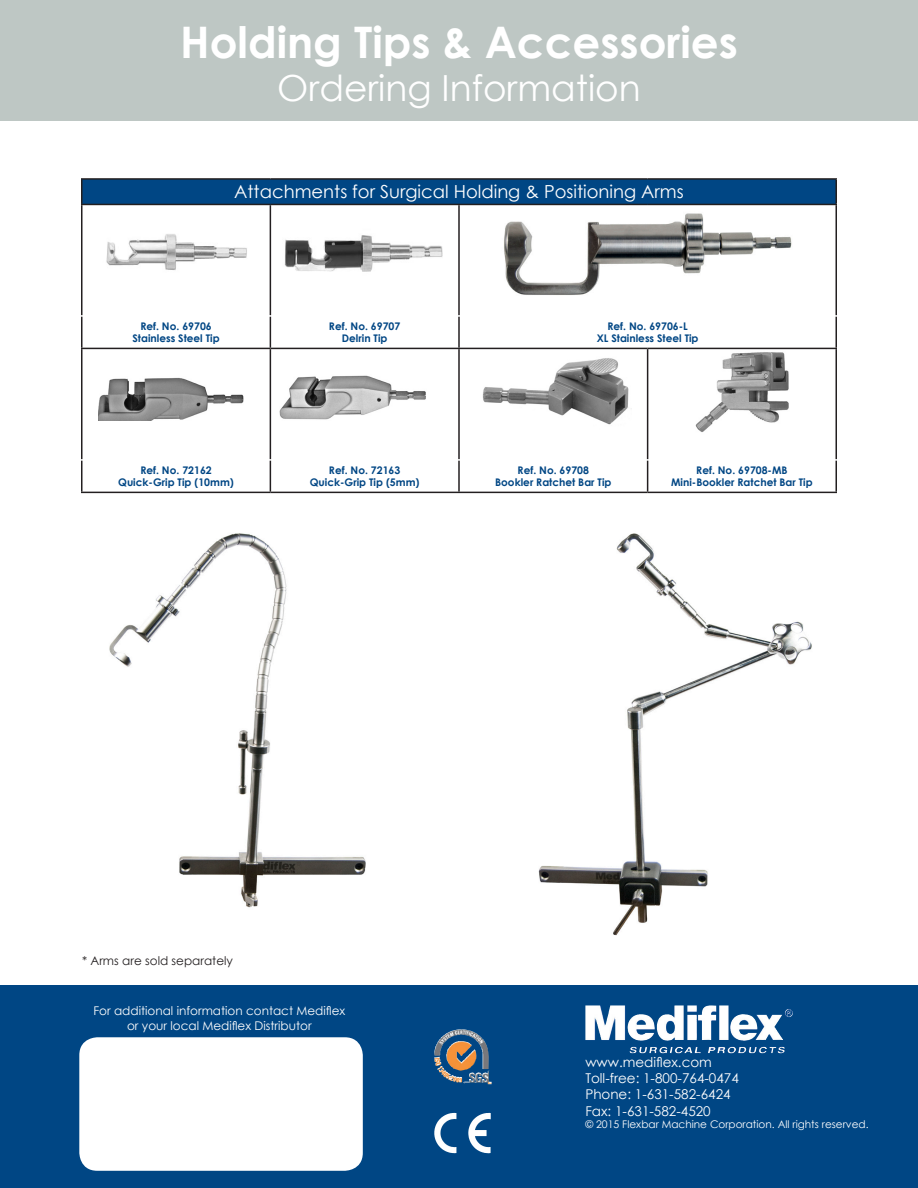
<style>
.page{position:relative;width:918px;height:1188px;background:#fff}
.page>*{position:absolute;margin:0;border:0;box-sizing:border-box;transform-origin:0 0}
.t1{font:700 43.5px "Century Gothic";color:#fff}
.t2{font:36px "Century Gothic";color:#fff}
.t3{font:18px "Century Gothic";color:#fff}
.t4{font:13.5px "Century Gothic";color:#fff}
.t5{font:12px "Century Gothic";color:#fff}
.t6{font:12px "Century Gothic";color:#231f20}
.t7{font:700 10.5px "Century Gothic";color:#004684}
.t8{font:10.5px "Century Gothic";color:#fff}
</style>
<div class="page">
<div style="left:0;top:986px;width:918px;height:202px;background:#004684"></div>
<div style="left:79px;top:1037px;width:284px;height:134px;background:#fff;border-radius:18px"></div>
<div style="left:0;top:0;width:918px;height:121px;background:#bec7c4"></div>
<img style="left:434px;top:1029px;width:55px;height:42px">
<img style="left:585px;top:1005px;width:144px;height:36px">
<img style="left:434px;top:1113px;width:20px;height:37px">
<img style="left:482px;top:358px;width:147px;height:67px">
<img style="left:685px;top:349px;width:109px;height:83px">
<img style="left:487px;top:205px;width:315px;height:90px">
<img style="left:106px;top:234px;width:141px;height:36px">
<img style="left:284px;top:235px;width:159px;height:37px">
<img style="left:98px;top:377px;width:146px;height:44px">
<img style="left:279px;top:375px;width:147px;height:45px">
<div style="left:82px;top:179px;width:754px;height:25px;background:#004684"></div>
<hr style="left:81px;top:178px;width:189px;height:2px;background:#231f20">
<svg style="left:81px;top:180px;width:1px;height:24px"></svg>
<hr style="left:270px;top:178px;width:189px;height:2px;background:#231f20">
<hr style="left:459px;top:178px;width:189px;height:2px;background:#231f20">
<hr style="left:648px;top:178px;width:189px;height:2px;background:#231f20">
<svg style="left:836px;top:180px;width:1px;height:24px"></svg>
<hr style="left:459px;top:204px;width:189px;height:1px;background:#231f20">
<hr style="left:648px;top:204px;width:189px;height:1px;background:#231f20">
<hr style="left:836px;top:205px;width:1px;height:110px;background:#231f20">
<hr style="left:836px;top:317px;width:1px;height:31px;background:#231f20">
<hr style="left:81px;top:349px;width:1px;height:110px;background:#231f20">
<hr style="left:270px;top:349px;width:1px;height:110px;background:#231f20">
<hr style="left:459px;top:348px;width:189px;height:1px;background:#231f20">
<hr style="left:458px;top:349px;width:2px;height:110px;background:#231f20">
<hr style="left:648px;top:348px;width:189px;height:1px;background:#231f20">
<hr style="left:647px;top:349px;width:1px;height:110px;background:#231f20">
<hr style="left:836px;top:349px;width:1px;height:110px;background:#231f20">
<hr style="left:81px;top:461px;width:1px;height:31px;background:#231f20">
<hr style="left:270px;top:461px;width:1px;height:31px;background:#231f20">
<hr style="left:458px;top:461px;width:2px;height:31px;background:#231f20">
<hr style="left:647px;top:461px;width:1px;height:31px;background:#231f20">
<hr style="left:836px;top:461px;width:1px;height:31px;background:#231f20">
<hr style="left:81px;top:492px;width:189px;height:1px;background:#231f20">
<hr style="left:270px;top:492px;width:189px;height:1px;background:#231f20">
<hr style="left:459px;top:492px;width:189px;height:1px;background:#231f20">
<hr style="left:648px;top:492px;width:189px;height:1px;background:#231f20">
<hr style="left:81px;top:204px;width:189px;height:1px;background:#231f20">
<hr style="left:81px;top:205px;width:1px;height:110px;background:#231f20">
<hr style="left:270px;top:204px;width:189px;height:1px;background:#231f20">
<hr style="left:270px;top:205px;width:1px;height:110px;background:#231f20">
<hr style="left:458px;top:205px;width:2px;height:110px;background:#231f20">
<hr style="left:81px;top:317px;width:1px;height:31px;background:#231f20">
<hr style="left:270px;top:317px;width:1px;height:31px;background:#231f20">
<hr style="left:458px;top:317px;width:2px;height:31px;background:#231f20">
<hr style="left:81px;top:348px;width:189px;height:1px;background:#231f20">
<hr style="left:270px;top:348px;width:189px;height:1px;background:#231f20">
<img style="left:109px;top:533px;width:257px;height:375px">
<img style="left:538px;top:533px;width:274px;height:402px">
<p class="t1" style="left:180px;top:9px;width:559px">Holding Tips &amp; Accessories</p>
<p class="t2" style="left:277px;top:63px;width:365px">Ordering Information</p>
<p class="t3" style="left:234px;top:179px;width:451px">Attachments for Surgical Holding &amp; Positioning Arms</p>
<p class="t7" style="left:140px;top:318px;width:73px">Ref. No. 69706</p>
<p class="t7" style="left:132px;top:331px;width:89px">Stainless Steel Tip</p>
<p class="t7" style="left:329px;top:318px;width:73px">Ref. No. 69707</p>
<p class="t7" style="left:342px;top:331px;width:47px">Delrin Tip</p>
<p class="t7" style="left:607px;top:318px;width:82px">Ref. No. 69706-L</p>
<p class="t7" style="left:597px;top:331px;width:103px">XL Stainless Steel Tip</p>
<p class="t7" style="left:140px;top:462px;width:73px">Ref. No. 72162</p>
<p class="t7" style="left:118px;top:475px;width:117px">Quick-Grip Tip (10mm)</p>
<p class="t7" style="left:329px;top:462px;width:73px">Ref. No. 72163</p>
<p class="t7" style="left:310px;top:475px;width:111px">Quick-Grip Tip (5mm)</p>
<p class="t7" style="left:518px;top:462px;width:73px">Ref. No. 69708</p>
<p class="t7" style="left:495px;top:475px;width:118px">Bookler Ratchet Bar Tip</p>
<p class="t7" style="left:696px;top:462px;width:93px">Ref. No. 69708-MB</p>
<p class="t7" style="left:671px;top:475px;width:143px">Mini-Bookler Ratchet Bar Tip</p>
<p class="t6" style="left:82px;top:952px;width:152px">* Arms are sold separately</p>
<p class="t5" style="left:93px;top:1002px;width:253px">For additional information contact Mediflex</p>
<p class="t5" style="left:127px;top:1017px;width:186px">or your local Mediflex Distributor</p>
<p class="t4" style="left:585px;top:1053px;width:128px">www.mediflex.com</p>
<p class="t4" style="left:585px;top:1069px;width:155px">Toll-free: 1-800-764-0474</p>
<p class="t4" style="left:585px;top:1085px;width:147px">Phone: 1-631-582-6424</p>
<p class="t4" style="left:585px;top:1101px;width:127px">Fax: 1-631-582-4520</p>
<p class="t8" style="left:585px;top:1117px;width:285px">© 2015 Flexbar Machine Corporation. All rights reserved.</p>
</div>
